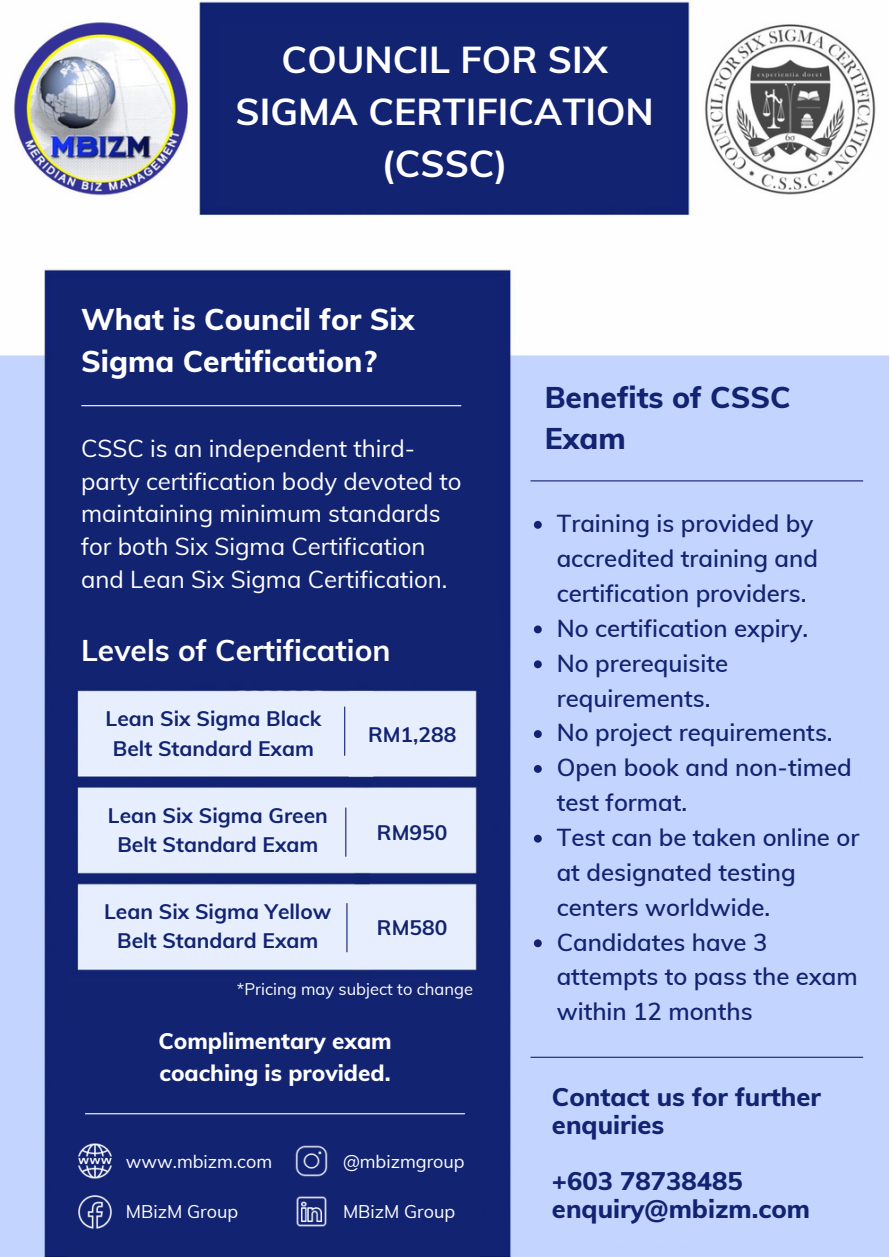
<style>
.page{position:relative;width:890px;height:1257px;background:#fff}
.page>*{position:absolute;margin:0;border:0;box-sizing:border-box;transform-origin:0 0}
.t1{font:700 37.5px/51.8px "Muli";color:#fff;text-align:center}
.t2{font:800 30px/41.5px "Muli";color:#fff}
.t3{font:700 30px "Muli";color:#fff}
.t4{font:800 30px/41.5px "Muli";color:#122372}
.t5{font:800 25.5px/28px "Muli";color:#122372}
.t6{font:600 24px/34.8px "Muli";color:#122372}
.t7{font:24px/32.5px "Muli";color:#fff}
.t8{font:800 22.5px/31.5px "Muli";color:#fff}
.t9{font:700 21px/29.2px "Muli";color:#122372;text-align:center}
.t10{font:18px "Muli";color:#fff}
.t11{font:16.5px "Muli";color:#fff}
</style>
<div class="page">
<img style="left:0;top:0;width:888px;height:1256px">
<div style="left:218px;top:26px;width:453px;height:180px;background:#122372"></div>
<div style="left:51px;top:280px;width:445px;height:403px;background:#122372"></div>
<hr style="left:82px;top:405px;width:379px;height:1px;background:#fff">
<div style="left:81px;top:697px;width:388px;height:73px;background:#e7efff"></div>
<div style="left:81px;top:793px;width:388px;height:73px;background:#e7efff"></div>
<div style="left:81px;top:889px;width:388px;height:73px;background:#e7efff"></div>
<hr style="left:344px;top:707px;width:1px;height:48px;background:#122372">
<hr style="left:345px;top:808px;width:1px;height:48px;background:#122372">
<hr style="left:346px;top:903px;width:1px;height:49px;background:#122372">
<div style="left:69px;top:982px;width:409px;height:274px;background:#122372"></div>
<hr style="left:85px;top:1113px;width:379px;height:1px;background:#fff">
<img style="left:78px;top:1143px;width:34px;height:36px">
<img style="left:78px;top:1195px;width:34px;height:34px">
<img style="left:295px;top:1145px;width:33px;height:32px">
<img style="left:296px;top:1196px;width:31px;height:31px">
<div style="left:530px;top:367px;width:347px;height:134px;background:#c3d5ff"></div>
<hr style="left:531px;top:480px;width:331px;height:1px;background:#122372">
<div style="left:524px;top:501px;width:347px;height:743px;background:#c3d5ff"></div>
<svg style="left:534px;top:521px;width:8px;height:8px"></svg>
<svg style="left:534px;top:625px;width:8px;height:8px"></svg>
<svg style="left:534px;top:660px;width:8px;height:8px"></svg>
<svg style="left:534px;top:730px;width:8px;height:8px"></svg>
<svg style="left:534px;top:765px;width:8px;height:8px"></svg>
<svg style="left:534px;top:834px;width:8px;height:8px"></svg>
<svg style="left:534px;top:939px;width:8px;height:8px"></svg>
<hr style="left:531px;top:1056px;width:331px;height:2px;background:#122372">
<p class="t1" style="left:235px;top:33px;width:420px">COUNCIL FOR SIX<br>SIGMA CERTIFICATION (CSSC)</p>
<p class="t2" style="left:81px;top:298px;width:335px">What is Council for Six<br>Sigma Certification?</p>
<p class="t7" style="left:81px;top:432px;width:382px">CSSC is an independent third&shy;party certification body devoted to maintaining minimum standards for both Six Sigma Certification and Lean Six Sigma Certification.</p>
<p class="t3" style="left:81px;top:631px;width:311px">Levels of Certification</p>
<p class="t9" style="left:106px;top:704px;width:217px">Lean Six Sigma Black<br>Belt Standard Exam</p>
<p class="t9" style="left:108px;top:800px;width:221px">Lean Six Sigma Green<br>Belt Standard Exam</p>
<p class="t9" style="left:104px;top:896px;width:229px">Lean Six Sigma Yellow<br>Belt Standard Exam</p>
<p class="t9" style="left:368px;top:719px;width:90px">RM1,288</p>
<p class="t9" style="left:377px;top:817px;width:72px">RM950</p>
<p class="t9" style="left:377px;top:913px;width:72px">RM580</p>
<p class="t11" style="left:237px;top:978px;width:237px">*Pricing may subject to change</p>
<p class="t8" style="left:158px;top:1025px;width:235px">Complimentary exam coaching is provided.</p>
<p class="t10" style="left:126px;top:1149px;width:148px">www.mbizm.com</p>
<p class="t10" style="left:126px;top:1200px;width:114px">MBizM Group</p>
<p class="t10" style="left:343px;top:1149px;width:123px">@mbizmgroup</p>
<p class="t10" style="left:343px;top:1200px;width:114px">MBizM Group</p>
<p class="t4" style="left:545px;top:375px;width:247px">Benefits of CSSC<br>Exam</p>
<p class="t6" style="left:556px;top:506px;width:263px">Training is provided by accredited training and certification providers.</p>
<p class="t6" style="left:556px;top:610px;width:253px">No certification expiry.</p>
<p class="t6" style="left:556px;top:645px;width:173px">No prerequisite requirements.</p>
<p class="t6" style="left:556px;top:715px;width:277px">No project requirements.</p>
<p class="t6" style="left:556px;top:750px;width:296px">Open book and non-timed test format.</p>
<p class="t6" style="left:556px;top:819px;width:304px">Test can be taken online or at designated testing centers worldwide.</p>
<p class="t6" style="left:556px;top:924px;width:303px">Candidates have 3 attempts to pass the exam within 12 months</p>
<p class="t5" style="left:552px;top:1082px;width:270px">Contact us for further enquiries</p>
<p class="t5" style="left:552px;top:1166px;width:192px">+603 78738485</p>
<p class="t5" style="left:552px;top:1194px;width:259px">enquiry@mbizm.com</p>
</div>
